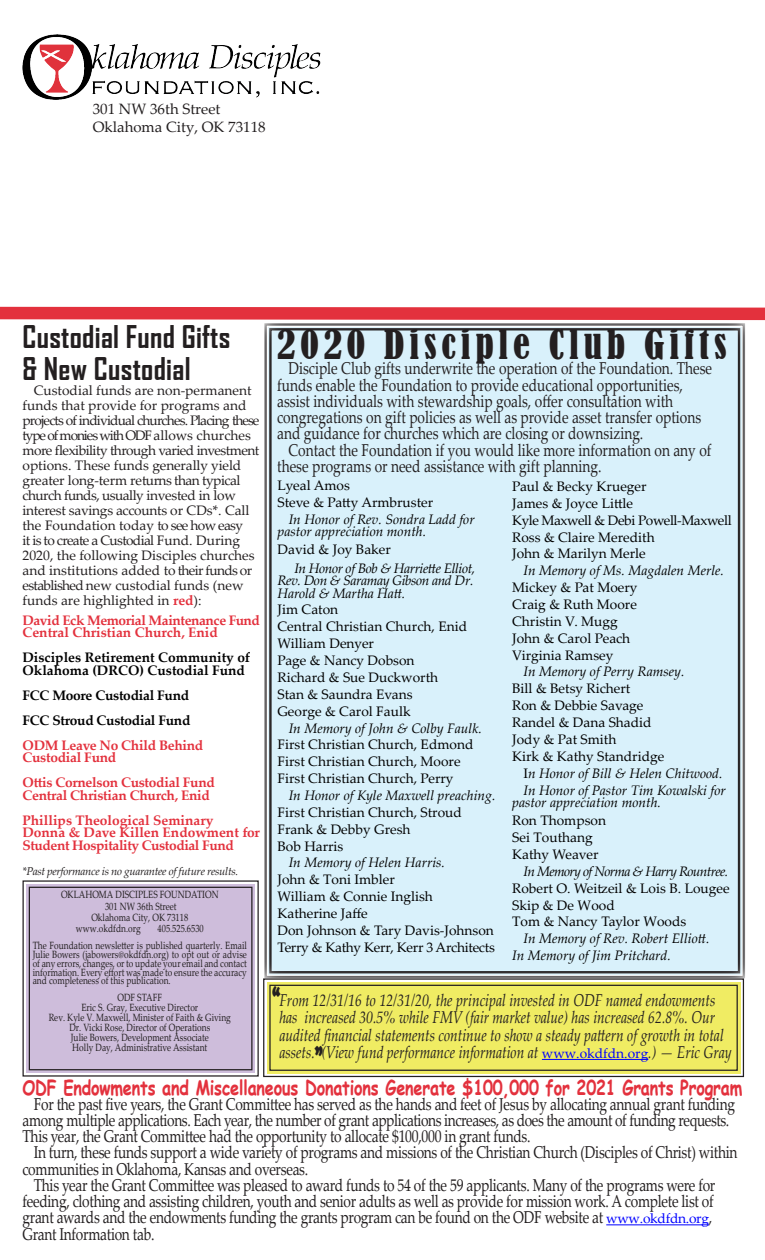
<style>
.page{position:relative;width:765px;height:1260px;background:#fff}
.page>*{position:absolute;margin:0;border:0;box-sizing:border-box;transform-origin:0 0}
.t1{font:condensed 37.5px "Bernard";letter-spacing:.13em;color:#231f20}
.t2{font:700 30px/32.5px "Agency FB";letter-spacing:.01em;color:#231f20}
.t3{font:700 28.12px "Berlin Sans FB Demi";color:#231f20;scale:.8 1}
.t4{font:700 20.25px "Comic Sans MS";letter-spacing:-.01em;color:#e3313d;scale:.8 1}
.t5{font:17.25px/16.2px "Palatino Linotype";letter-spacing:-.02em;color:#231f20;scale:.8 1}
.t6{font:17.25px/16.2px "Palatino Linotype";color:#231f20;scale:.8 1}
.t7{font:italic 17.25px/17.5px "Palatino Linotype";color:#231f20;scale:.8 1}
.t8{font:15px/18px "Palatino Linotype";color:#231f20}
.t9{font:13.75px/16.9px "Palatino Linotype";color:#000}
.t10{font:13.75px/15px "Palatino Linotype";letter-spacing:-.01em;color:#231f20}
.t11{font:italic 13.75px/12.5px "Palatino Linotype";color:#000}
.t12{font:700 13.75px/12.5px "Palatino Linotype";letter-spacing:-.02em;color:#e3313d}
.t13{font:700 13.75px/12.5px "Palatino Linotype";color:#e3313d}
.t14{font:italic 13.75px/12.5px "Palatino Linotype";letter-spacing:-.03em;color:#000}
.t15{font:700 13.75px/12.5px "Palatino Linotype";color:#000}
.t16{font:700 13.75px/25px "Palatino Linotype";letter-spacing:-.02em;color:#000}
.t17{font:italic 13.75px "Palatino Linotype";letter-spacing:-.05em;color:#000}
.t18{font:italic 11.25px "Palatino Linotype";letter-spacing:-.03em;color:#231f20}
.t19{font:10.5px/10px "Palatino Linotype";color:#231f20;scale:.8 1}
.s1{font-weight:700;color:#e3313d}
.s2{font-style:normal}
.s3{font-style:normal;font-size:13.75px;color:#00f}
.s4{font-size:13.75px;color:#00f}
</style>
<div class="page">
<svg style="left:0;top:306px;width:765px;height:15px;background:#e7535d"></svg>
<img style="left:22px;top:34px;width:299px;height:66px">
<div style="left:264px;top:323px;width:482px;height:655px;background:#d9f1fb"></div>
<div style="left:269px;top:328px;width:471px;height:645px;border:2px solid #231f20"></div>
<hr style="left:606px;top:1224px;width:103px;height:1px;background:#00f">
<svg style="left:22px;top:880px;width:237px;height:197px;background:#cbbbd7"></svg>
<div style="left:29px;top:887px;width:224px;height:183px;border:1px solid #231f20"></div>
<svg style="left:263px;top:978px;width:482px;height:100px;background:#e9e66b"></svg>
<div style="left:269px;top:985px;width:469px;height:86px;border:1px solid #231f20"></div>
<hr style="left:542px;top:1059px;width:106px;height:1px;background:#00f">
<p class="t8" style="left:93px;top:99px;width:175px">301 NW 36th Street<br>Oklahoma City, OK 73118</p>
<h2 class="t2" style="left:22px;top:320px;width:209px">Custodial Fund Gifts &amp; New Custodial</h2>
<h1 class="t1" style="left:277px;top:323px;width:451px">2020 Disciple Club Gifts</h1>
<p class="t6" style="left:277px;top:360px;width:545px;text-indent:11px">Disciple Club gifts underwrite the operation of the Foundation. These funds enable the Foundation to provide educational opportunities, assist individuals with stewardship goals, offer consultation with congregations on gift policies as well as provide asset transfer options and guidance for churches which are closing or downsizing.</p>
<p class="t6" style="left:277px;top:441px;width:544px;text-indent:11px">Contact the Foundation if you would like more information on any of these programs or need assistance with gift planning.</p>
<p class="t10" style="left:23px;top:382px;width:238px;text-indent:11px">Custodial funds are non-permanent funds that provide for programs and projects of individual churches. Placing these type of monies with ODF allows churches more flexibility through varied investment options. These funds generally yield greater long-term returns than typical church funds, usually invested in low interest savings accounts or CDs*. Call the Foundation today to see how easy<br>it is to create a Custodial Fund. During 2020, the following Disciples churches and institutions added to their funds or established new custodial funds (new funds are highlighted in <span class="s1">red</span>):</p>
<p class="t12" style="left:23px;top:613px;width:239px">David Eck Memorial Maintenance Fund<br>Central Christian Church, Enid</p>
<p class="t15" style="left:23px;top:651px;width:229px">Disciples Retirement Community of<br>Oklahoma (DRCO) Custodial Fund</p>
<p class="t16" style="left:23px;top:682px;width:169px">FCC Moore Custodial Fund<br>FCC Stroud Custodial Fund</p>
<p class="t12" style="left:23px;top:738px;width:182px">ODM Leave No Child Behind<br>Custodial Fund</p>
<p class="t12" style="left:23px;top:776px;width:194px">Ottis Cornelson Custodial Fund<br>Central Christian Church, Enid</p>
<p class="t13" style="left:23px;top:813px;width:239px">Phillips Theological Seminary<br>Donna &amp; Dave Killen Endowment for<br>Student Hospitality Custodial Fund</p>
<p class="t18" style="left:22px;top:863px;width:217px">*Past performance is no guarantee of future results.</p>
<p class="t19" style="left:61px;top:890px;width:199px">OKLAHOMA DISCIPLES FOUNDATION</p>
<p class="t19" style="left:105px;top:901px;width:91px">301 NW 36th Street</p>
<p class="t19" style="left:91px;top:912px;width:123px">Oklahoma City, OK 73118</p>
<p class="t19" style="left:76px;top:923px;width:83px">www.okdfdn.org</p>
<p class="t9" style="left:278px;top:476px;width:157px">Lyeal Amos<br>Steve &amp; Patty Armbruster</p>
<p class="t11" style="left:278px;top:512px;width:199px;text-indent:11px">In Honor of Rev. Sondra Ladd for pastor appreciation month.</p>
<p class="t9" style="left:278px;top:541px;width:115px">David &amp; Joy Baker</p>
<p class="t14" style="left:278px;top:561px;width:199px;text-indent:17px">In Honor of Bob &amp; Harriette Elliot,<br>Rev. Don &amp; Saramay Gibson and Dr.<br>Harold &amp; Martha Hatt.</p>
<p class="t9" style="left:278px;top:601px;width:191px">Jim Caton<br>Central Christian Church, Enid<br>William Denyer<br>Page &amp; Nancy Dobson<br>Richard &amp; Sue Duckworth<br>Stan &amp; Saundra Evans<br>George &amp; Carol Faulk</p>
<p class="t11" style="left:289px;top:721px;width:195px">In Memory of John &amp; Colby Faulk.</p>
<p class="t9" style="left:278px;top:736px;width:197px">First Christian Church, Edmond<br>First Christian Church, Moore<br>First Christian Church, Perry</p>
<p class="t11" style="left:289px;top:789px;width:208px">In Honor of Kyle Maxwell preaching.</p>
<p class="t9" style="left:278px;top:803px;width:186px">First Christian Church, Stroud<br>Frank &amp; Debby Gresh<br>Bob Harris</p>
<p class="t11" style="left:289px;top:856px;width:158px">In Memory of Helen Harris.</p>
<p class="t9" style="left:278px;top:871px;width:219px">John &amp; Toni Imbler<br>William &amp; Connie Inglish<br>Katherine Jaffe<br>Don Johnson &amp; Tary Davis-Johnson<br>Terry &amp; Kathy Kerr, Kerr 3 Architects</p>
<p class="t9" style="left:512px;top:477px;width:221px">Paul &amp; Becky Krueger<br>James &amp; Joyce Little<br>Kyle Maxwell &amp; Debi Powell-Maxwell<br>Ross &amp; Claire Meredith<br>John &amp; Marilyn Merle</p>
<p class="t11" style="left:523px;top:564px;width:202px">In Memory of Ms. Magdalen Merle.</p>
<p class="t9" style="left:512px;top:578px;width:127px">Mickey &amp; Pat Moery<br>Craig &amp; Ruth Moore<br>Christin V. Mugg<br>John &amp; Carol Peach<br>Virginia Ramsey</p>
<p class="t11" style="left:523px;top:665px;width:163px">In Memory of Perry Ramsey.</p>
<p class="t9" style="left:512px;top:680px;width:120px">Bill &amp; Betsy Richert</p>
<p class="t9" style="left:512px;top:697px;width:133px">Ron &amp; Debbie Savage</p>
<p class="t9" style="left:512px;top:713px;width:141px">Randel &amp; Dana Shadid</p>
<p class="t9" style="left:512px;top:730px;width:106px">Jody &amp; Pat Smith</p>
<p class="t9" style="left:512px;top:747px;width:154px">Kirk &amp; Kathy Standridge</p>
<p class="t11" style="left:523px;top:766px;width:201px"><span class="s2">I</span>n Honor of Bill &amp; Helen Chitwood.</p>
<p class="t11" style="left:523px;top:783px;width:204px">In Honor of Pastor Tim Kowalski for</p>
<p class="t11" style="left:512px;top:796px;width:150px">pastor appreciation month.</p>
<p class="t9" style="left:512px;top:812px;width:95px">Ron Thompson<br>Sei Touthang<br>Kathy Weaver</p>
<p class="t17" style="left:523px;top:861px;width:206px">In Memory of Norma &amp; Harry Rountree.</p>
<p class="t9" style="left:512px;top:879px;width:219px">Robert O. Weitzeil &amp; Lois B. Lougee<br>Skip &amp; De Wood<br>Tom &amp; Nancy Taylor Woods</p>
<p class="t11" style="left:512px;top:930px;width:199px;line-height:16.9px;text-indent:11px">In Memory of Rev. Robert Elliott.<br>In Memory of Jim Pritchard.</p>
<p class="t19" style="left:33px;top:920px;width:269px;line-height:17.1px;text-indent:125px">405.525.6530<br>The Foundation newsletter is published quarterly. Email</p>
<p class="t19" style="left:33px;top:950px;width:269px;line-height:8.8px;text-align:justify">Julie Bowers (jabowers@okdfdn.org) to opt out or advise of any errors, changes, or to update your email and contact information. Every effort was made to ensure the accuracy and completeness of this publication.</p>
<p class="t19" style="left:49px;top:992px;width:229px;text-align:center">ODF STAFF<br>Eric S. Gray, Executive Director<br>Rev. Kyle V. Maxwell, Minister of Faith &amp; Giving Dr. Vicki Rose, Director of Operations<br>Julie Bowers, Development Associate<br>Holly Day, Administrative Assistant</p>
<p class="t7" style="left:279px;top:990px;width:567px">From 12/31/16 to 12/31/20, the principal invested in ODF named endowments has increased 30.5% while FMV (fair market value) has increased 62.8%. Our audited financial statements continue to show a steady pattern of growth in total assets. (View fund performance information at <span class="s3">www.okdfdn.org</span>.) — Eric Gray</p>
<h3 class="t3" style="left:272px;top:981px;width:13px">“</h3>
<h3 class="t3" style="left:314px;top:1040px;width:13px">”</h3>
<h3 class="t4" style="left:22px;top:1073px;width:901px">ODF Endowments and Miscellaneous Donations Generate $100,000 for 2021 Grants Program</h3>
<p class="t5" style="left:23px;top:1095px;width:892px;text-indent:11px">For the past five years, the Grant Committee has served as the hands and feet of Jesus by allocating annual grant funding among multiple applications. Each year, the number of grant applications increases, as does the amount of funding requests.<br>This year, the Grant Committee had the opportunity to allocate $100,000 in grant funds.</p>
<p class="t5" style="left:23px;top:1144px;width:895px;text-indent:11px">In turn, these funds support a wide variety of programs and missions of the Christian Church (Disciples of Christ) within communities in Oklahoma, Kansas and overseas.</p>
<p class="t5" style="left:22px;top:1176px;width:868px;text-indent:11px">This year the Grant Committee was pleased to award funds to 54 of the 59 applicants. Many of the programs were for feeding, clothing and assisting children, youth and senior adults as well as provide for mission work. A complete list of grant awards and the endowments funding the grants program can be found on the ODF website at <span class="s4">www.okdfdn.org</span>, Grant Information tab.</p>
</div>
